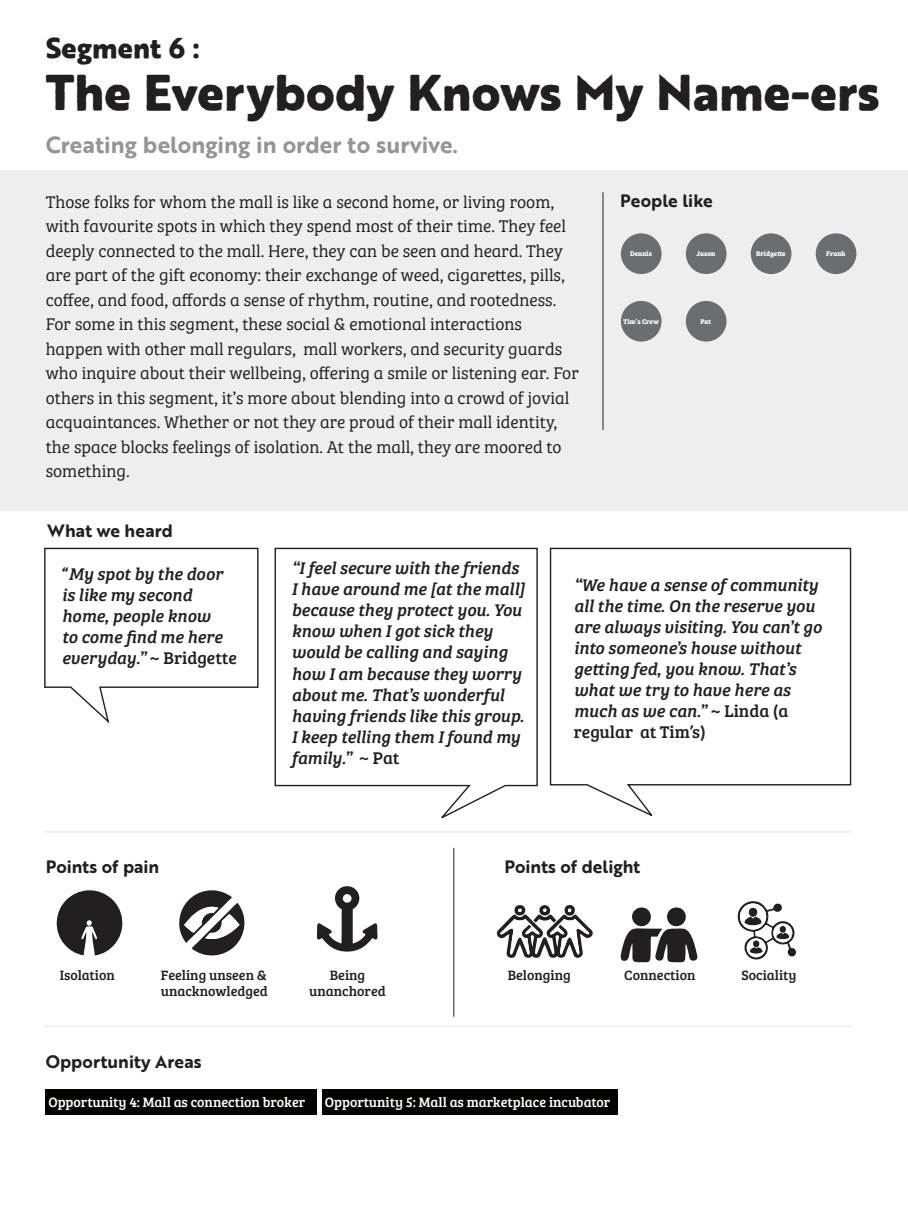
<style>
.page{position:relative;width:908px;height:1210px;background:#fff}
.page>*{position:absolute;margin:0;border:0;box-sizing:border-box;transform-origin:0 0}
.t1{font:700 49px "Brother 1816 Printed Web Extra";color:#231f20}
.t2{font:700 28px "Brother 1816 Printed Web Extra";color:#231f20}
.t3{font:22.75px "Brother 1816 Printed Web Bold";color:#939598}
.t4{font:300 17.5px/24.5px "Bree Serif";color:#231f20}
.t5{font:italic 17.5px/21px "Bree Serif";letter-spacing:-.005em;color:#231f20}
.t6{font:17.5px "Brother 1816 Printed Web Bold";color:#231f20}
.t7{font:14px/16.8px "Bree Serif";color:#231f20;text-align:center}
.t8{font:14px "Bree Serif";color:#fff}
.t9{font:700 7px "Bree Serif";color:#fff}
.s1{font-style:normal}
</style>
<div class="page">
<hr style="left:453px;top:848px;width:1px;height:168px;background:#231f20">
<div style="left:0;top:170px;width:907px;height:340px;background:#eeeeef"></div>
<hr style="left:602px;top:192px;width:1px;height:238px;background:#231f20">
<div style="left:620px;top:233px;width:41px;height:41px;background:#6c6d70;border-radius:50%"></div>
<div style="left:620px;top:301px;width:41px;height:40px;background:#6c6d70;border-radius:50%"></div>
<div style="left:750px;top:233px;width:41px;height:41px;background:#6c6d70;border-radius:50%"></div>
<div style="left:685px;top:233px;width:41px;height:41px;background:#6c6d70;border-radius:50%"></div>
<div style="left:685px;top:301px;width:41px;height:40px;background:#6c6d70;border-radius:50%"></div>
<div style="left:815px;top:233px;width:41px;height:41px;background:#6c6d70;border-radius:50%"></div>
<svg style="left:44px;top:547px;width:215px;height:177px"></svg>
<svg style="left:549px;top:547px;width:302px;height:269px"></svg>
<svg style="left:274px;top:547px;width:264px;height:272px"></svg>
<hr style="left:44px;top:831px;width:808px;height:1px;background:#eeeeef">
<hr style="left:44px;top:1025px;width:808px;height:2px;background:#eeeeef">
<div style="left:45px;top:1089px;width:271px;height:25px;background:#040503"></div>
<div style="left:322px;top:1089px;width:295px;height:25px;background:#040503"></div>
<svg style="left:56px;top:890px;width:67px;height:65px"></svg>
<svg style="left:496px;top:905px;width:97px;height:53px"></svg>
<svg style="left:737px;top:901px;width:59px;height:59px"></svg>
<svg style="left:620px;top:907px;width:77px;height:55px"></svg>
<svg style="left:316px;top:886px;width:62px;height:65px"></svg>
<svg style="left:179px;top:890px;width:66px;height:66px"></svg>
<p class="t2" style="left:46px;top:26px;width:155px">Segment 6 :</p>
<p class="t1" style="left:46px;top:55px;width:835px">The Everybody Knows My Name-ers</p>
<p class="t3" style="left:46px;top:127px;width:414px">Creating belonging in order to survive.</p>
<p class="t4" style="left:46px;top:188px;width:534px">Those folks for whom the mall is like a second home, or living room, with favourite spots in which they spend most of their time. They feel deeply connected to the mall. Here, they can be seen and heard. They are part of the gift economy: their exchange of weed, cigarettes, pills, coffee, and food, affords a sense of rhythm, routine, and rootedness.<br>For some in this segment, these social &amp; emotional interactions happen with other mall regulars, mall workers, and security guards who inquire about their wellbeing, offering a smile or listening ear. For others in this segment, it’s more about blending into a crowd of jovial acquaintances. Whether or not they are proud of their mall identity, the space blocks feelings of isolation. At the mall, they are moored to something.</p>
<p class="t6" style="left:47px;top:517px;width:127px">What we heard</p>
<p class="t6" style="left:620px;top:187px;width:94px">People like</p>
<p class="t9" style="left:629px;top:248px;width:23px">Dennis</p>
<p class="t9" style="left:623px;top:316px;width:37px">Tim’s Crew</p>
<p class="t9" style="left:696px;top:248px;width:20px">Jason</p>
<p class="t9" style="left:755px;top:248px;width:31px">Bridgette</p>
<p class="t9" style="left:700px;top:316px;width:12px">Pat</p>
<p class="t9" style="left:825px;top:248px;width:21px">Frank</p>
<p class="t5" style="left:291px;top:557px;width:234px">“I feel secure with the friends<br>I have around me [at the mall] because they protect you. You know when I got sick they would be calling and saying how I am because they worry about me. That’s wonderful having friends like this group.<br>I keep telling them I found my family.” <span class="s1">~ Pat</span></p>
<p class="t5" style="left:62px;top:562px;width:176px"><span class="s1">“</span>My spot by the door is like my second home, people know<br>to come find me here everyday.” <span class="s1">~ Bridgette</span></p>
<p class="t5" style="left:573px;top:573px;width:249px">“We have a sense of community all the time. On the reserve you are always visiting. You can’t go into someone’s house without getting fed, you know. That’s what we try to have here as much as we can.” <span class="s1">~ Linda (a regular at Tim’s)</span></p>
<p class="t6" style="left:46px;top:853px;width:115px">Points of pain</p>
<p class="t6" style="left:504px;top:853px;width:137px">Points of delight</p>
<p class="t7" style="left:161px;top:965px;width:108px;text-align:left">Feeling unseen &amp; unacknowledged</p>
<p class="t7" style="left:507px;top:965px;width:64px">Belonging</p>
<p class="t7" style="left:624px;top:965px;width:73px">Connection</p>
<p class="t7" style="left:741px;top:965px;width:56px">Sociality</p>
<p class="t7" style="left:60px;top:965px;width:57px">Isolation</p>
<p class="t7" style="left:309px;top:965px;width:78px">Being unanchored</p>
<p class="t6" style="left:46px;top:1048px;width:157px">Opportunity Areas</p>
<p class="t8" style="left:48px;top:1092px;width:258px">Opportunity 4: Mall as connection broker</p>
<p class="t8" style="left:325px;top:1092px;width:287px">Opportunity 5: Mall as marketplace incubator</p>
</div>
